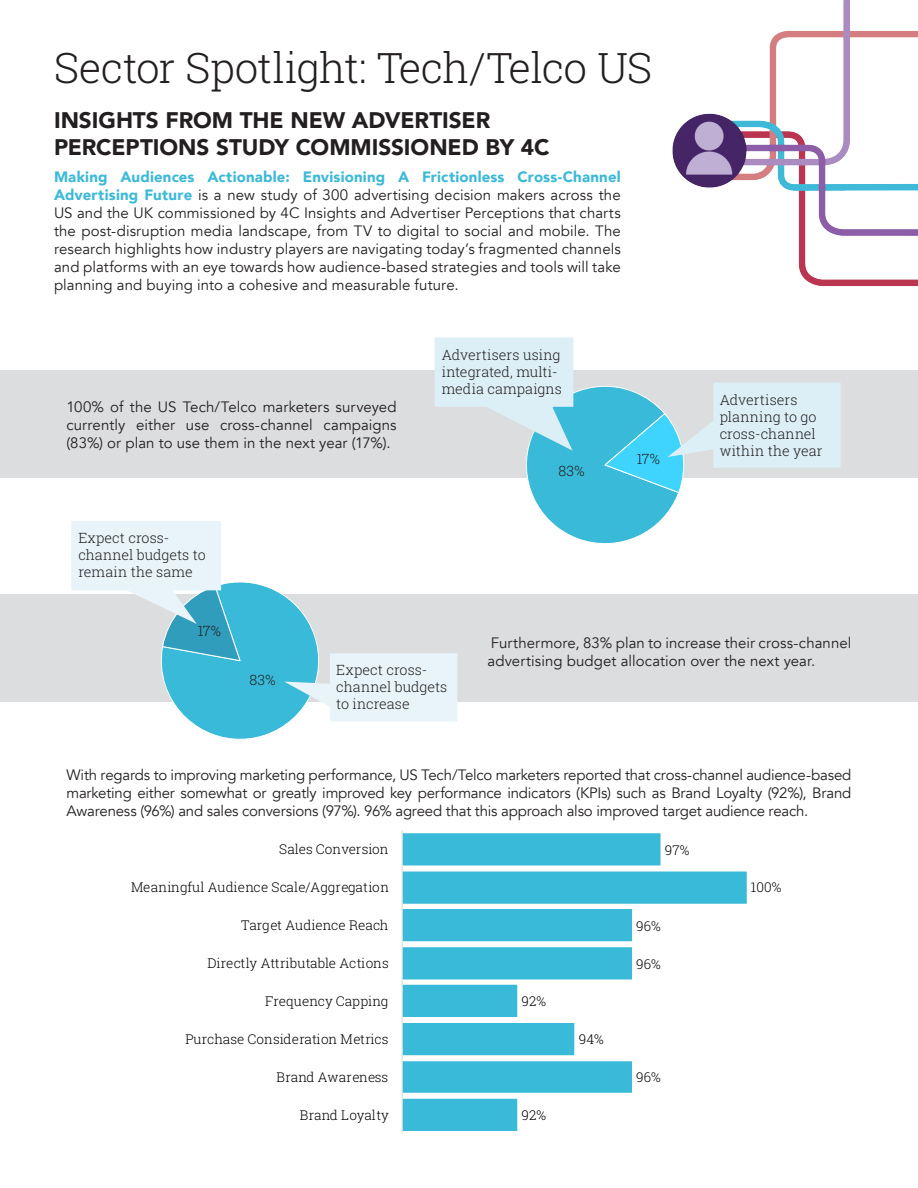
<style>
.page{position:relative;width:918px;height:1188px;background:#fff}
.page>*{position:absolute;margin:0;border:0;box-sizing:border-box;transform-origin:0 0}
.big_serif{font:300 42px "Roboto Slab";letter-spacing:-.015em;color:#231f20}
.t1{font:900 22.5px/27px "Avenir";color:#231f20}
.Long_Form_Text{font:15px/18px "Avenir";letter-spacing:.005em;color:#231f20;text-align:justify}
.wee_serif_label{font:300 14.25px/17.1px "Roboto Slab";letter-spacing:.005em;color:#231f20}
.t2{font:300 13.5px "Roboto Slab";color:#000}
.s1{font-weight:900;color:#3cb9d8}
</style>
<div class="page">
<div style="left:0;top:594px;width:918px;height:108px;background:#dcdddf"></div>
<div style="left:0;top:370px;width:918px;height:108px;background:#dcdddf"></div>
<img style="left:672px;top:0;width:246px;height:287px">
<svg style="left:71px;top:337px;width:770px;height:403px"></svg>
<svg style="left:403px;top:833px;width:344px;height:298px;fill:#3abad9"></svg>
<hr style="left:402px;top:831px;width:1px;height:303px;background:#d9d9d9">
<p class="big_serif" style="left:54px;top:39px;width:600px">Sector Spotlight: Tech/Telco US</p>
<p class="t1" style="left:54px;top:106px;width:497px">INSIGHTS FROM THE NEW ADVERTISER<br>PERCEPTIONS STUDY COMMISSIONED BY 4C</p>
<p class="Long_Form_Text" style="left:54px;top:168px;width:568px"><span class="s1">Making Audiences Actionable: Envisioning A Frictionless Cross-Channel Advertising Future</span> is a new study of 300 advertising decision makers across the US and the UK commissioned by 4C Insights and Advertiser Perceptions that charts the post-disruption media landscape, from TV to digital to social and mobile. The research highlights how industry players are navigating today’s fragmented channels and platforms with an eye towards how audience-based strategies and tools will take planning and buying into a cohesive and measurable future.</p>
<p class="Long_Form_Text" style="left:66px;top:398px;width:332px">100% of the US Tech/Telco marketers surveyed currently either use cross-channel campaigns (83%) or plan to use them in the next year (17%).</p>
<p class="wee_serif_label" style="left:78px;top:529px;width:129px">Expect cross&shy;channel budgets to remain the same</p>
<p class="wee_serif_label" style="left:442px;top:345px;width:122px">Advertisers using integrated, multi&shy;media campaigns</p>
<p class="wee_serif_label" style="left:558px;top:462px;width:28px">83%</p>
<p class="wee_serif_label" style="left:637px;top:450px;width:25px">17%</p>
<p class="wee_serif_label" style="left:720px;top:391px;width:105px">Advertisers planning to go cross-channel within the year</p>
<p class="wee_serif_label" style="left:198px;top:622px;width:25px">17%</p>
<p class="wee_serif_label" style="left:250px;top:671px;width:28px">83%</p>
<p class="wee_serif_label" style="left:336px;top:661px;width:113px">Expect cross&shy;channel budgets to increase</p>
<p class="Long_Form_Text" style="left:487px;top:634px;width:365px">Furthermore, 83% plan to increase their cross-channel advertising budget allocation over the next year.</p>
<p class="Long_Form_Text" style="left:67px;top:766px;width:786px">With regards to improving marketing performance, US Tech/Telco marketers reported that cross-channel audience-based marketing either somewhat or greatly improved key performance indicators (KPIs) such as Brand Loyalty (92%), Brand Awareness (96%) and sales conversions (97%). 96% agreed that this approach also improved target audience reach.</p>
<p class="t2" style="left:279px;top:840px;width:111px">Sales Conversion</p>
<p class="t2" style="left:665px;top:840px;width:26px">97%</p>
<p class="t2" style="left:131px;top:878px;width:259px">Meaningful Audience Scale/Aggregation</p>
<p class="t2" style="left:751px;top:878px;width:32px">100%</p>
<p class="t2" style="left:241px;top:916px;width:149px">Target Audience Reach</p>
<p class="t2" style="left:636px;top:917px;width:26px">96%</p>
<p class="t2" style="left:207px;top:954px;width:183px">Directly Attributable Actions</p>
<p class="t2" style="left:636px;top:954px;width:26px">96%</p>
<p class="t2" style="left:265px;top:992px;width:125px">Frequency Capping</p>
<p class="t2" style="left:522px;top:992px;width:26px">92%</p>
<p class="t2" style="left:185px;top:1029px;width:205px">Purchase Consideration Metrics</p>
<p class="t2" style="left:579px;top:1030px;width:26px">94%</p>
<p class="t2" style="left:277px;top:1068px;width:113px">Brand Awareness</p>
<p class="t2" style="left:636px;top:1068px;width:26px">96%</p>
<p class="t2" style="left:300px;top:1106px;width:90px">Brand Loyalty</p>
<p class="t2" style="left:522px;top:1106px;width:26px">92%</p>
</div>
